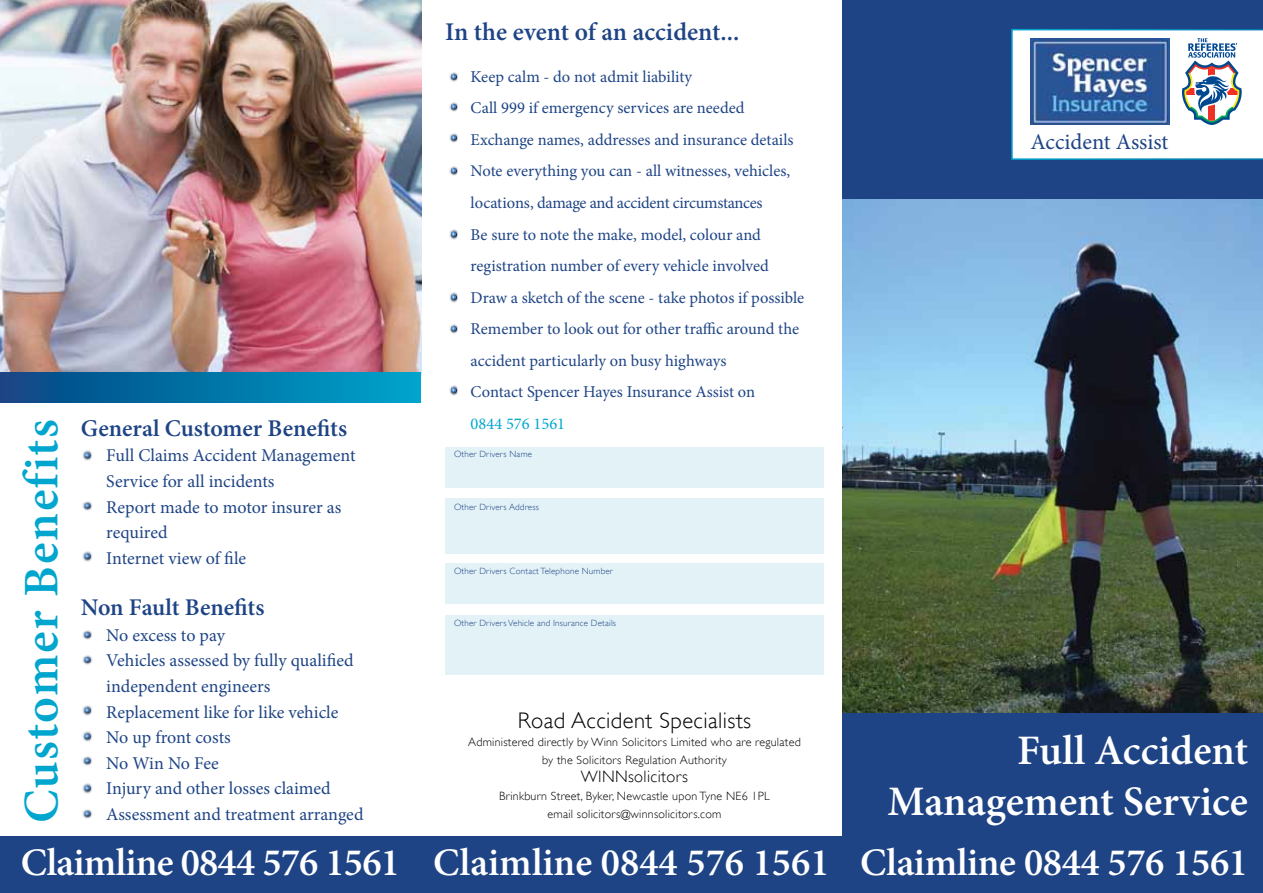
<style>
.page{position:relative;width:1263px;height:893px;background:#fff}
.page>*{position:absolute;margin:0;border:0;box-sizing:border-box;transform-origin:0 0}
.t1{font:600 49.8px "Minion Pro";letter-spacing:.025em;color:#00a6ce}
.t2{font:600 42px/50.4px "Minion Pro";color:#fff;text-align:right}
.t3{font:600 39px "Minion Pro";letter-spacing:-.01em;color:#fff}
.t4{font:600 25.5px "Minion Pro";color:#1e4485}
.t5{font:600 24px "Minion Pro";letter-spacing:-.005em;color:#1e4485}
.t6{font:300 22.5px "Gill Sans";letter-spacing:.02em;color:#000}
.t7{font:22.5px "Minion Pro";color:#1e4485}
.t8{font:18px/25.7px "Minion Pro";color:#1e4485}
.t9{font:16.5px/31.5px "Minion Pro";letter-spacing:-.005em;color:#1e4485}
.t10{font:300 16.5px "Gill Sans";letter-spacing:.02em;color:#000}
.t11{font:16.5px "Minion Pro";color:#00a6ce}
.t12{font:300 12px/18px "Gill Sans";letter-spacing:.02em;color:#000;text-align:center}
.t13{font:300 9px "Gill Sans";letter-spacing:.02em;color:#1e4485}
</style>
<div class="page">
<div style="left:0;top:836px;width:846px;height:57px;background:#1e4485"></div>
<div style="left:843px;top:0;width:420px;height:893px;background:#1e4485"></div>
<img style="left:843px;top:200px;width:420px;height:513px">
<img style="left:0;top:0;width:421px;height:373px">
<div style="left:445px;top:447px;width:378px;height:41px;background:#e3f2f7"></div>
<div style="left:445px;top:498px;width:379px;height:56px;background:#e3f2f7"></div>
<div style="left:445px;top:563px;width:379px;height:41px;background:#e3f2f7"></div>
<div style="left:445px;top:615px;width:379px;height:59px;background:#e3f2f7"></div>
<svg style="left:1011px;top:29px;width:252px;height:131px;background:#a6bbd3"></svg>
<svg style="left:0;top:373px;width:421px;height:30px;background:#0274a7"></svg>
<svg style="left:82px;top:451px;width:10px;height:9px"></svg>
<svg style="left:82px;top:501px;width:10px;height:10px"></svg>
<svg style="left:82px;top:552px;width:10px;height:9px"></svg>
<svg style="left:82px;top:630px;width:10px;height:10px"></svg>
<svg style="left:82px;top:732px;width:10px;height:9px"></svg>
<svg style="left:82px;top:655px;width:10px;height:10px"></svg>
<svg style="left:82px;top:706px;width:10px;height:9px"></svg>
<svg style="left:82px;top:756px;width:10px;height:10px"></svg>
<svg style="left:82px;top:784px;width:10px;height:9px"></svg>
<svg style="left:82px;top:809px;width:10px;height:10px"></svg>
<svg style="left:449px;top:72px;width:9px;height:10px"></svg>
<svg style="left:449px;top:102px;width:9px;height:10px"></svg>
<svg style="left:449px;top:133px;width:9px;height:10px"></svg>
<svg style="left:449px;top:166px;width:9px;height:10px"></svg>
<svg style="left:449px;top:230px;width:10px;height:9px"></svg>
<svg style="left:449px;top:293px;width:10px;height:9px"></svg>
<svg style="left:449px;top:324px;width:9px;height:9px"></svg>
<svg style="left:449px;top:386px;width:10px;height:9px"></svg>
<h3 class="t5" style="left:81px;top:411px;width:268px">General Customer Benefits</h3>
<p class="t8" style="left:106px;top:443px;width:251px">Full Claims Accident Management<br>Service for all incidents<br>Report made to motor insurer as required<br>Internet view of file</p>
<h3 class="t5" style="left:81px;top:591px;width:185px">Non Fault Benefits</h3>
<p class="t8" style="left:106px;top:622px;width:259px">No excess to pay<br>Vehicles assessed by fully qualified independent engineers<br>Replacement like for like vehicle<br>No up front costs<br>No Win No Fee<br>Injury and other losses claimed<br>Assessment and treatment arranged</p>
<h1 class="t1" style="left:7px;top:823px;width:405px;rotate:-90deg">Customer Benefits</h1>
<h3 class="t3" style="left:21px;top:836px;width:381px">Claimline 0844 576 1561</h3>
<h3 class="t4" style="left:445px;top:14px;width:296px">In the event of an accident...</h3>
<p class="t9" style="left:471px;top:61px;width:335px">Keep calm - do not admit liability<br>Call 999 if emergency services are needed Exchange names, addresses and insurance details Note everything you can - all witnesses, vehicles, locations, damage and accident circumstances<br>Be sure to note the make, model, colour and registration number of every vehicle involved Draw a sketch of the scene - take photos if possible Remember to look out for other traffic around the accident particularly on busy highways<br>Contact Spencer Hayes Insurance Assist on</p>
<p class="t11" style="left:471px;top:412px;width:96px">0844 576 1561</p>
<p class="t13" style="left:454px;top:449px;width:80px">Other Drivers Name</p>
<p class="t13" style="left:454px;top:502px;width:86px">Other Drivers Address</p>
<p class="t13" style="left:454px;top:565px;width:160px">Other Drivers Contact Telephone Number</p>
<p class="t13" style="left:454px;top:617px;width:164px">Other Drivers Vehicle and Insurance Details</p>
<h3 class="t6" style="left:518px;top:707px;width:235px">Road Accident Specialists</h3>
<p class="t12" style="left:468px;top:732px;width:334px">Administered directly by Winn Solicitors Limited who are regulated by the Solicitors Regulation Authority</p>
<p class="t10" style="left:581px;top:767px;width:109px">WINNsolicitors</p>
<p class="t12" style="left:499px;top:786px;width:272px">Brinkburn Street, Byker, Newcastle upon Tyne NE6 1PL email solicitors@winnsolicitors.com</p>
<h3 class="t3" style="left:433px;top:836px;width:398px">Claimline 0844 576 1561</h3>
<h3 class="t7" style="left:1030px;top:127px;width:139px">Accident Assist</h3>
<h2 class="t2" style="left:887px;top:725px;width:362px">Full Accident<br>Management Service</h2>
<h3 class="t3" style="left:860px;top:836px;width:389px">Claimline 0844 576 1561</h3>
</div>
